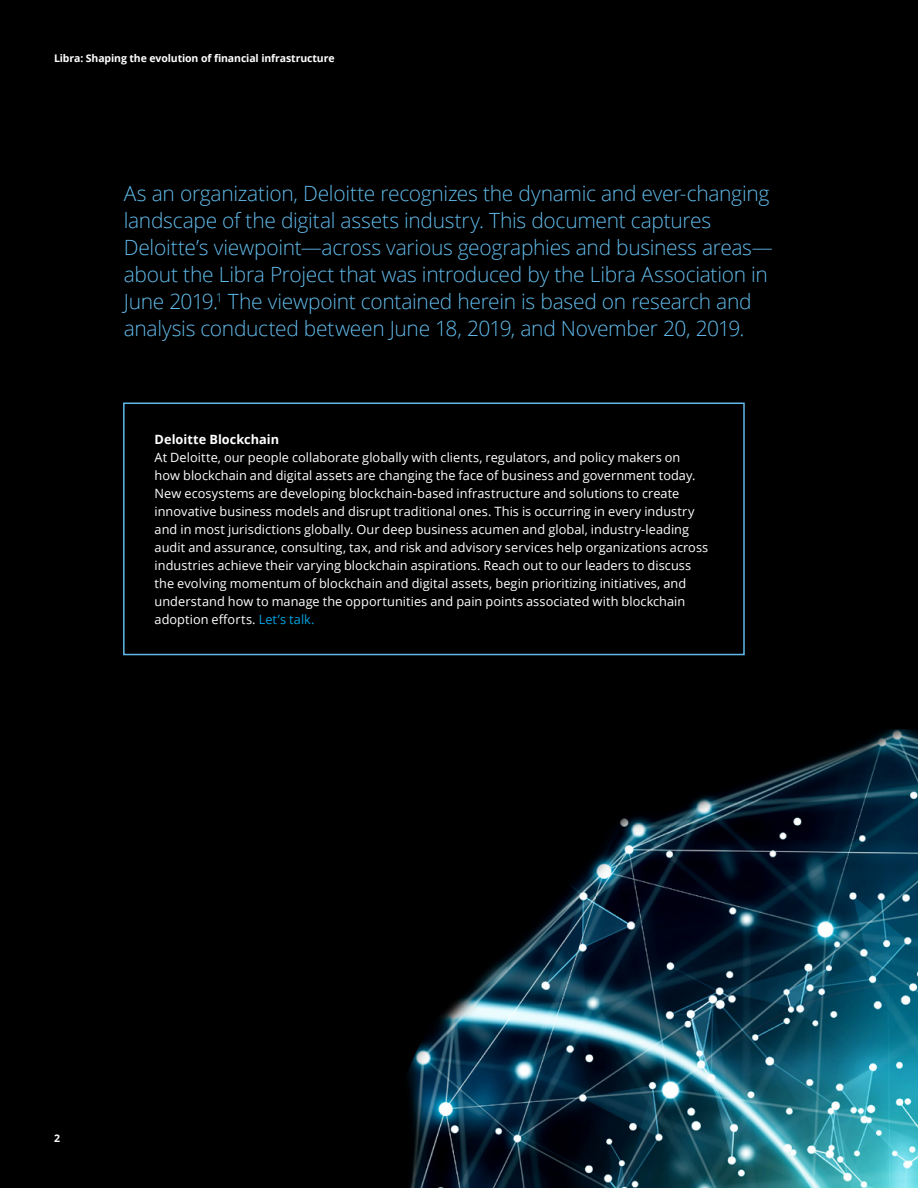
<style>
.page{position:relative;width:918px;height:1188px;background:#000}
.page>*{position:absolute;margin:0;border:0;box-sizing:border-box;transform-origin:0 0}
.Introduction__14_18p{font:300 21px/27px "Open Sans";letter-spacing:-.015em;color:#61baea}
.Introduction__14_18p-2{font:12.75px/18px "Open Sans";letter-spacing:.005em;color:#fff}
.Introduction__14_18p-3{font:700 12.75px "Open Sans";color:#fff}
.Brochure_title___Lef{font:700 10.5px "Open Sans";letter-spacing:-.01em;color:#fff}
.s1{color:#00a3e2}
</style>
<div class="page">
<img style="left:408px;top:729px;width:510px;height:459px">
<div style="left:123px;top:403px;width:622px;height:252px;border:2px solid #61baea"></div>
<p class="Brochure_title___Lef" style="left:54px;top:51px;width:282px">Libra: Shaping the evolution of financial infrastructure</p>
<p class="Introduction__14_18p" style="left:124px;top:180px;width:650px">As an organization, Deloitte recognizes the dynamic and ever-changing landscape of the digital assets industry. This document captures Deloitte’s viewpoint—across various geographies and business areas— about the Libra Project that was introduced by the Libra Association in June 2019.<sup>1</sup> The viewpoint contained herein is based on research and analysis conducted between June 18, 2019, and November 20, 2019.</p>
<p class="Introduction__14_18p-3" style="left:155px;top:430px;width:126px">Deloitte Blockchain</p>
<p class="Introduction__14_18p-2" style="left:155px;top:448px;width:555px">At Deloitte, our people collaborate globally with clients, regulators, and policy makers on how blockchain and digital assets are changing the face of business and government today.<br>New ecosystems are developing blockchain-based infrastructure and solutions to create innovative business models and disrupt traditional ones. This is occurring in every industry and in most jurisdictions globally. Our deep business acumen and global, industry-leading audit and assurance, consulting, tax, and risk and advisory services help organizations across industries achieve their varying blockchain aspirations. Reach out to our leaders to discuss the evolving momentum of blockchain and digital assets, begin prioritizing initiatives, and understand how to manage the opportunities and pain points associated with blockchain adoption efforts. <span class="s1">Let’s talk.</span></p>
<p class="Brochure_title___Lef" style="left:54px;top:1131px;width:7px">2</p>
</div>
